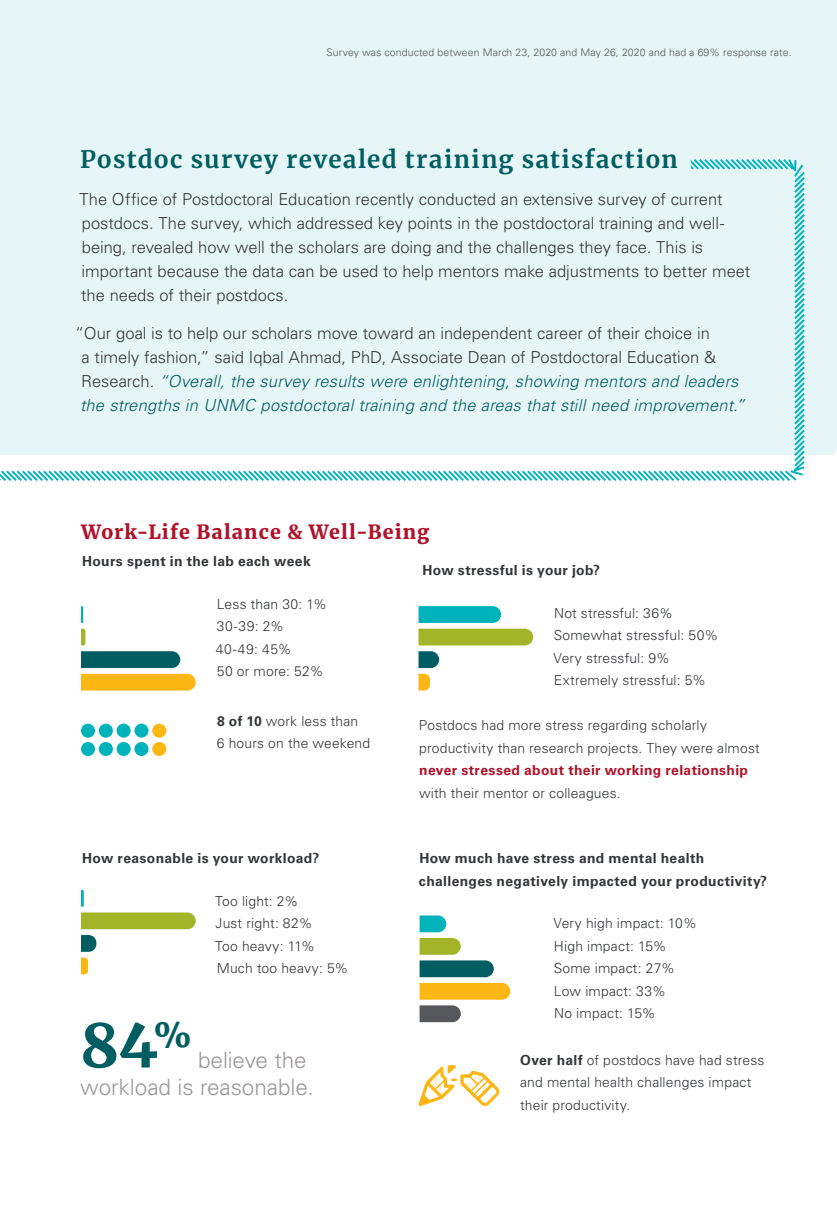
<style>
.page{position:relative;width:837px;height:1215px;background:#fff}
.page>*{position:absolute;margin:0;border:0;box-sizing:border-box;transform-origin:0 0}
.Body_Copy{font:900 60px "Merriweather";color:#005e63}
.t1{font:700 24px "Merriweather";letter-spacing:.055em;color:#005e63}
.Body_Copy-2{font:300 22.5px/27px "Univers LT Std";letter-spacing:-.005em;color:#9a9799}
.t2{font:900 19.5px "Merriweather";letter-spacing:.055em;color:#ae132a}
.Body_Copy-3{font:300 16.5px/24px "Univers LT Std";color:#343638}
.Body_Copy-4{font:300 13.8px/22.5px "Univers LT Std";letter-spacing:.015em;color:#343638}
.Body_Copy-5{font:700 13.8px/22.5px "Univers LT Std";letter-spacing:.025em;color:#343638}
.t3{font:300 10.5px "Univers LT Std";letter-spacing:.01em;color:#55575a}
.s1{font-style:italic;color:#005e63}
.s2{font-weight:700;color:#ae132a}
.s3{font-weight:700}
</style>
<div class="page">
<div style="left:0;top:0;width:837px;height:455px;background:#e6f5f5"></div>
<svg style="left:0;top:157px;width:807px;height:324px;background:#e1f4f4"></svg>
<div style="left:0;top:154px;width:691px;height:56px;background:#e6f5f5"></div>
<svg style="left:418px;top:606px;width:83px;height:17px"></svg>
<div style="left:418px;top:629px;width:115px;height:16px;background:#a2b427"></div>
<svg style="left:418px;top:651px;width:21px;height:17px"></svg>
<svg style="left:418px;top:674px;width:12px;height:17px"></svg>
<svg style="left:420px;top:916px;width:26px;height:16px"></svg>
<svg style="left:420px;top:938px;width:74px;height:39px"></svg>
<svg style="left:420px;top:983px;width:90px;height:39px"></svg>
<svg style="left:81px;top:606px;width:2px;height:17px"></svg>
<svg style="left:81px;top:629px;width:4px;height:16px"></svg>
<svg style="left:81px;top:651px;width:99px;height:17px;background:#076267"></svg>
<svg style="left:81px;top:674px;width:115px;height:17px;background:#fdba1e"></svg>
<div style="left:81px;top:724px;width:14px;height:14px;background:#00b3ba;border-radius:50%"></div>
<div style="left:81px;top:742px;width:14px;height:14px;background:#00b3ba;border-radius:50%"></div>
<div style="left:99px;top:724px;width:14px;height:14px;background:#00b3ba;border-radius:50%"></div>
<div style="left:99px;top:742px;width:14px;height:14px;background:#00b3ba;border-radius:50%"></div>
<div style="left:117px;top:724px;width:14px;height:14px;background:#00b3ba;border-radius:50%"></div>
<div style="left:117px;top:742px;width:14px;height:14px;background:#00b3ba;border-radius:50%"></div>
<div style="left:134px;top:724px;width:14px;height:14px;background:#00b3ba;border-radius:50%"></div>
<div style="left:134px;top:742px;width:14px;height:14px;background:#00b3ba;border-radius:50%"></div>
<div style="left:152px;top:724px;width:14px;height:14px;background:#fdb714;border-radius:50%"></div>
<div style="left:152px;top:742px;width:14px;height:14px;background:#fdb714;border-radius:50%"></div>
<svg style="left:81px;top:890px;width:115px;height:39px"></svg>
<svg style="left:81px;top:935px;width:15px;height:17px"></svg>
<svg style="left:81px;top:958px;width:7px;height:16px"></svg>
<svg style="left:418px;top:1065px;width:82px;height:41px"></svg>
<p class="t3" style="left:326px;top:46px;width:467px">Survey was conducted between March 23, 2020 and May 26, 2020 and had a 69% response rate.</p>
<h1 class="t1" style="left:80px;top:142px;width:599px">Postdoc survey revealed training satisfaction</h1>
<p class="Body_Copy-3" style="left:79px;top:187px;width:673px">The Office of Postdoctoral Education recently conducted an extensive survey of current postdocs. The survey, which addressed key points in the postdoctoral training and well&shy;being, revealed how well the scholars are doing and the challenges they face. This is important because the data can be used to help mentors make adjustments to better meet the needs of their postdocs.</p>
<p class="Body_Copy-3" style="left:80px;top:321px;width:666px;text-indent:-5px">“Our goal is to help our scholars move toward an independent career of their choice in<br>a timely fashion,” said Iqbal Ahmad, PhD, Associate Dean of Postdoctoral Education &amp; Research. <span class="s1">“Overall, the survey results were enlightening, showing mentors and leaders the strengths in UNMC postdoctoral training and the areas that still need improvement.”</span></p>
<h2 class="t2" style="left:81px;top:518px;width:350px">Work-Life Balance &amp; Well-Being</h2>
<p class="Body_Copy-5" style="left:422px;top:559px;width:179px">How stressful is your job?</p>
<p class="Body_Copy-4" style="left:554px;top:602px;width:121px">Not stressful: 36%</p>
<p class="Body_Copy-4" style="left:554px;top:624px;width:166px">Somewhat stressful: 50%</p>
<p class="Body_Copy-4" style="left:554px;top:647px;width:118px">Very stressful: 9%</p>
<p class="Body_Copy-4" style="left:554px;top:669px;width:154px">Extremely stressful: 5%</p>
<p class="Body_Copy-4" style="left:419px;top:714px;width:342px">Postdocs had more stress regarding scholarly productivity than research projects. They were almost <span class="s2">never stressed about their working relationship </span>with their mentor or colleagues.</p>
<p class="Body_Copy-5" style="left:82px;top:550px;width:230px">Hours spent in the lab each week</p>
<p class="Body_Copy-4" style="left:217px;top:592px;width:112px">Less than 30: 1%</p>
<p class="Body_Copy-4" style="left:217px;top:615px;width:69px">30-39: 2%</p>
<p class="Body_Copy-4" style="left:216px;top:637px;width:78px">40-49: 45%</p>
<p class="Body_Copy-4" style="left:217px;top:660px;width:108px">50 or more: 52%</p>
<p class="Body_Copy-4" style="left:217px;top:710px;width:155px"><span class="s3">8 of 10</span> work less than<br>6 hours on the weekend</p>
<p class="Body_Copy-5" style="left:82px;top:847px;width:239px">How reasonable is your workload?</p>
<p class="Body_Copy-4" style="left:215px;top:890px;width:85px">Too light: 2%</p>
<p class="Body_Copy-4" style="left:215px;top:912px;width:99px">Just right: 82%</p>
<p class="Body_Copy-4" style="left:215px;top:935px;width:101px">Too heavy: 11%</p>
<p class="Body_Copy-4" style="left:217px;top:957px;width:133px">Much too heavy: 5%</p>
<p class="Body_Copy" style="left:80px;top:1004px;width:113px">84<sup>%</sup></p>
<p class="Body_Copy-2" style="left:80px;top:1046px;width:235px;text-indent:118px">believe the workload is reasonable.</p>
<p class="Body_Copy-5" style="left:419px;top:847px;width:350px">How much have stress and mental health challenges negatively impacted your productivity?</p>
<p class="Body_Copy-4" style="left:554px;top:912px;width:145px">Very high impact: 10%</p>
<p class="Body_Copy-4" style="left:554px;top:935px;width:114px">High impact: 15%</p>
<p class="Body_Copy-4" style="left:554px;top:957px;width:123px">Some impact: 27%</p>
<p class="Body_Copy-4" style="left:554px;top:980px;width:114px">Low impact: 33%</p>
<p class="Body_Copy-4" style="left:554px;top:1002px;width:103px">No impact: 15%</p>
<p class="Body_Copy-4" style="left:520px;top:1049px;width:246px"><span class="s3">Over half</span> of postdocs have had stress and mental health challenges impact their productivity.</p>
</div>
